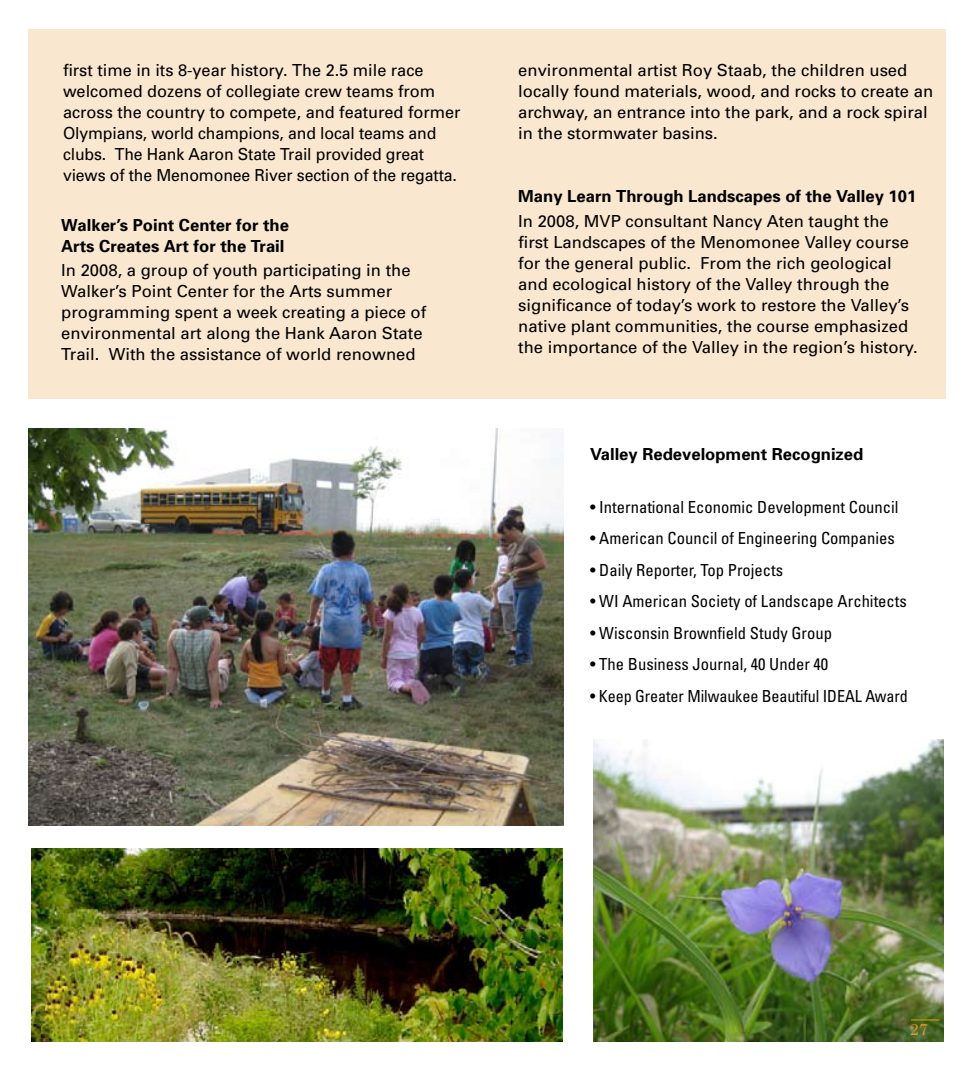
<style>
.page{position:relative;width:977px;height:1071px;background:#fff}
.page>*{position:absolute;margin:0;border:0;box-sizing:border-box;transform-origin:0 0}
.t1{font:16.62px/21px "Univers";color:#000}
.t2{font:condensed 16.62px "Univers";color:#000}
.t3{font:700 16.62px/21px "Univers";color:#000}
.t4{font:15.75px "Century Schoolbook";color:#ea9423}
</style>
<div class="page">
<div style="left:28px;top:30px;width:917px;height:369px;background:#fae7cf"></div>
<img style="left:28px;top:429px;width:536px;height:397px">
<img style="left:32px;top:849px;width:530px;height:193px">
<img style="left:593px;top:739px;width:350px;height:302px">
<svg style="left:910px;top:1020px;width:29px;height:1px"></svg>
<p class="t1" style="left:63px;top:60px;width:399px">first time in its 8-year history. The 2.5 mile race welcomed dozens of collegiate crew teams from across the country to compete, and featured former Olympians, world champions, and local teams and clubs. The Hank Aaron State Trail provided great views of the Menomonee River section of the regatta.</p>
<p class="t3" style="left:61px;top:214px;width:229px">Walker’s Point Center for the<br>Arts Creates Art for the Trail</p>
<p class="t1" style="left:61px;top:259px;width:366px">In 2008, a group of youth participating in the Walker’s Point Center for the Arts summer programming spent a week creating a piece of environmental art along the Hank Aaron State Trail. With the assistance of world renowned</p>
<p class="t1" style="left:518px;top:60px;width:416px">environmental artist Roy Staab, the children used locally found materials, wood, and rocks to create an archway, an entrance into the park, and a rock spiral in the stormwater basins.</p>
<p class="t3" style="left:518px;top:185px;width:399px">Many Learn Through Landscapes of the Valley 101</p>
<p class="t1" style="left:518px;top:210px;width:401px">In 2008, MVP consultant Nancy Aten taught the first Landscapes of the Menomonee Valley course for the general public. From the rich geological and ecological history of the Valley through the significance of today’s work to restore the Valley’s native plant communities, the course emphasized the importance of the Valley in the region’s history.</p>
<p class="t3" style="left:590px;top:443px;width:275px">Valley Redevelopment Recognized</p>
<p class="t2" style="left:590px;top:496px;width:310px">• International Economic Development Council</p>
<p class="t2" style="left:590px;top:528px;width:306px">• American Council of Engineering Companies</p>
<p class="t2" style="left:590px;top:559px;width:195px">• Daily Reporter, Top Projects</p>
<p class="t2" style="left:590px;top:591px;width:318px">• WI American Society of Landscape Architects</p>
<p class="t2" style="left:590px;top:622px;width:243px">• Wisconsin Brownfield Study Group</p>
<p class="t2" style="left:590px;top:654px;width:240px">• The Business Journal, 40 Under 40</p>
<p class="t2" style="left:590px;top:685px;width:319px">• Keep Greater Milwaukee Beautiful IDEAL Award</p>
<p class="t4" style="left:910px;top:1019px;width:19px">27</p>
</div>
